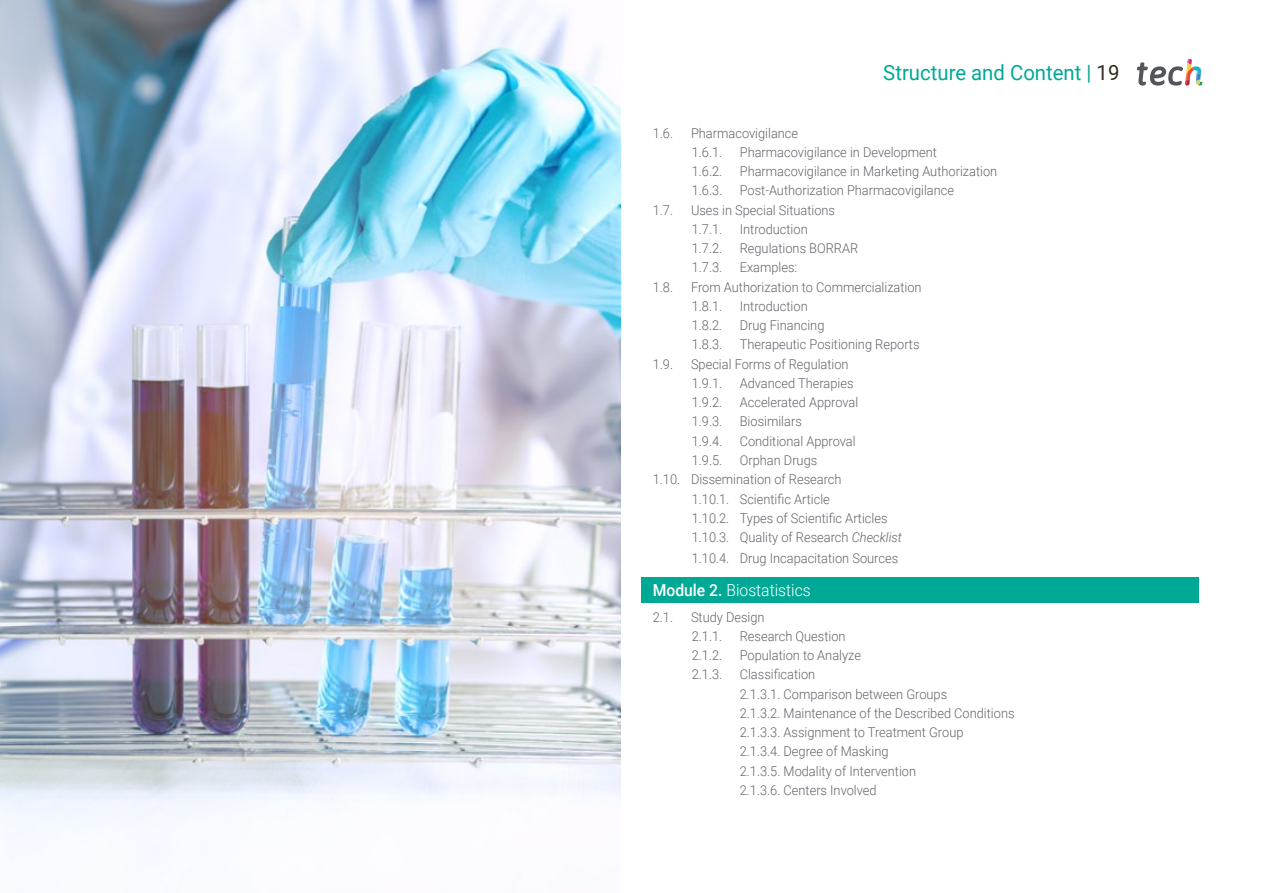
<style>
.page{position:relative;width:1263px;height:893px;background:#fff}
.page>*{position:absolute;margin:0;border:0;box-sizing:border-box;transform-origin:0 0}
.t1{font:21px "Roboto";color:#00a996}
.t2{font:300 16.5px "Roboto";color:#fff;scale:.95 1}
.t3{font:300 13.5px/19.2px "Roboto";color:#61646a;scale:.95 1}
.s1{color:#312e20}
.s2{font-style:italic}
.s3{font-weight:500}
</style>
<div class="page">
<div style="left:642px;top:577px;width:557px;height:25px;background:#00a996"></div>
<img style="left:0;top:0;width:621px;height:829px">
<svg style="left:1137px;top:59px;width:65px;height:27px"></svg>
<h1 class="t1" style="left:883px;top:57px;width:238px">Structure and Content | <span class="s1">19</span></h1>
<p class="t3" style="left:653px;top:123px;width:23px">1.6.</p>
<p class="t3" style="left:691px;top:123px;width:114px">Pharmacovigilance<br>1.6.1.</p>
<p class="t3" style="left:740px;top:142px;width:209px">Pharmacovigilance in Development</p>
<p class="t3" style="left:692px;top:161px;width:34px">1.6.2.</p>
<p class="t3" style="left:740px;top:161px;width:272px">Pharmacovigilance in Marketing Authorization</p>
<p class="t3" style="left:692px;top:181px;width:34px">1.6.3.</p>
<p class="t3" style="left:740px;top:181px;width:227px">Post-Authorization Pharmacovigilance</p>
<p class="t3" style="left:653px;top:200px;width:23px">1.7.</p>
<p class="t3" style="left:691px;top:200px;width:153px">Uses in Special Situations<br>1.7.1.</p>
<p class="t3" style="left:740px;top:219px;width:73px">Introduction</p>
<p class="t3" style="left:692px;top:238px;width:34px">1.7.2.</p>
<p class="t3" style="left:740px;top:238px;width:126px">Regulations BORRAR</p>
<p class="t3" style="left:692px;top:258px;width:34px">1.7.3.</p>
<p class="t3" style="left:740px;top:258px;width:62px">Examples:</p>
<p class="t3" style="left:653px;top:277px;width:23px">1.8.</p>
<p class="t3" style="left:691px;top:277px;width:244px">From Authorization to Commercialization<br>1.8.1.</p>
<p class="t3" style="left:740px;top:296px;width:73px">Introduction</p>
<p class="t3" style="left:692px;top:315px;width:34px">1.8.2.</p>
<p class="t3" style="left:740px;top:315px;width:91px">Drug Financing</p>
<p class="t3" style="left:692px;top:335px;width:34px">1.8.3.</p>
<p class="t3" style="left:740px;top:335px;width:191px">Therapeutic Positioning Reports</p>
<p class="t3" style="left:653px;top:354px;width:23px">1.9.</p>
<p class="t3" style="left:691px;top:354px;width:167px">Special Forms of Regulation<br>1.9.1.</p>
<p class="t3" style="left:740px;top:373px;width:121px">Advanced Therapies</p>
<p class="t3" style="left:692px;top:392px;width:34px">1.9.2.</p>
<p class="t3" style="left:740px;top:392px;width:126px">Accelerated Approval</p>
<p class="t3" style="left:692px;top:412px;width:34px">1.9.3.</p>
<p class="t3" style="left:740px;top:412px;width:67px">Biosimilars</p>
<p class="t3" style="left:692px;top:431px;width:34px">1.9.4.</p>
<p class="t3" style="left:740px;top:431px;width:124px">Conditional Approval</p>
<p class="t3" style="left:692px;top:450px;width:34px">1.9.5.</p>
<p class="t3" style="left:740px;top:450px;width:83px">Orphan Drugs</p>
<p class="t3" style="left:653px;top:469px;width:200px">1.10. Dissemination of Research</p>
<p class="t3" style="left:692px;top:489px;width:147px">1.10.1. Scientific Article</p>
<p class="t3" style="left:692px;top:508px;width:208px">1.10.2. Types of Scientific Articles</p>
<p class="t3" style="left:692px;top:527px;width:223px">1.10.3. Quality of Research <span class="s2">Checklist</span></p>
<p class="t3" style="left:692px;top:548px;width:219px">1.10.4. Drug Incapacitation Sources</p>
<p class="t2" style="left:653px;top:578px;width:168px"><span class="s3">Module 2.</span> Biostatistics</p>
<p class="t3" style="left:653px;top:607px;width:23px">2.1.</p>
<p class="t3" style="left:691px;top:607px;width:79px">Study Design<br>2.1.1.</p>
<p class="t3" style="left:740px;top:626px;width:113px">Research Question</p>
<p class="t3" style="left:692px;top:645px;width:34px">2.1.2.</p>
<p class="t3" style="left:740px;top:645px;width:129px">Population to Analyze</p>
<p class="t3" style="left:692px;top:664px;width:34px">2.1.3.</p>
<p class="t3" style="left:740px;top:664px;width:291px">Classification<br>2.1.3.1. Comparison between Groups<br>2.1.3.2. Maintenance of the Described Conditions 2.1.3.3. Assignment to Treatment Group<br>2.1.3.4. Degree of Masking<br>2.1.3.5. Modality of Intervention<br>2.1.3.6. Centers Involved</p>
</div>
